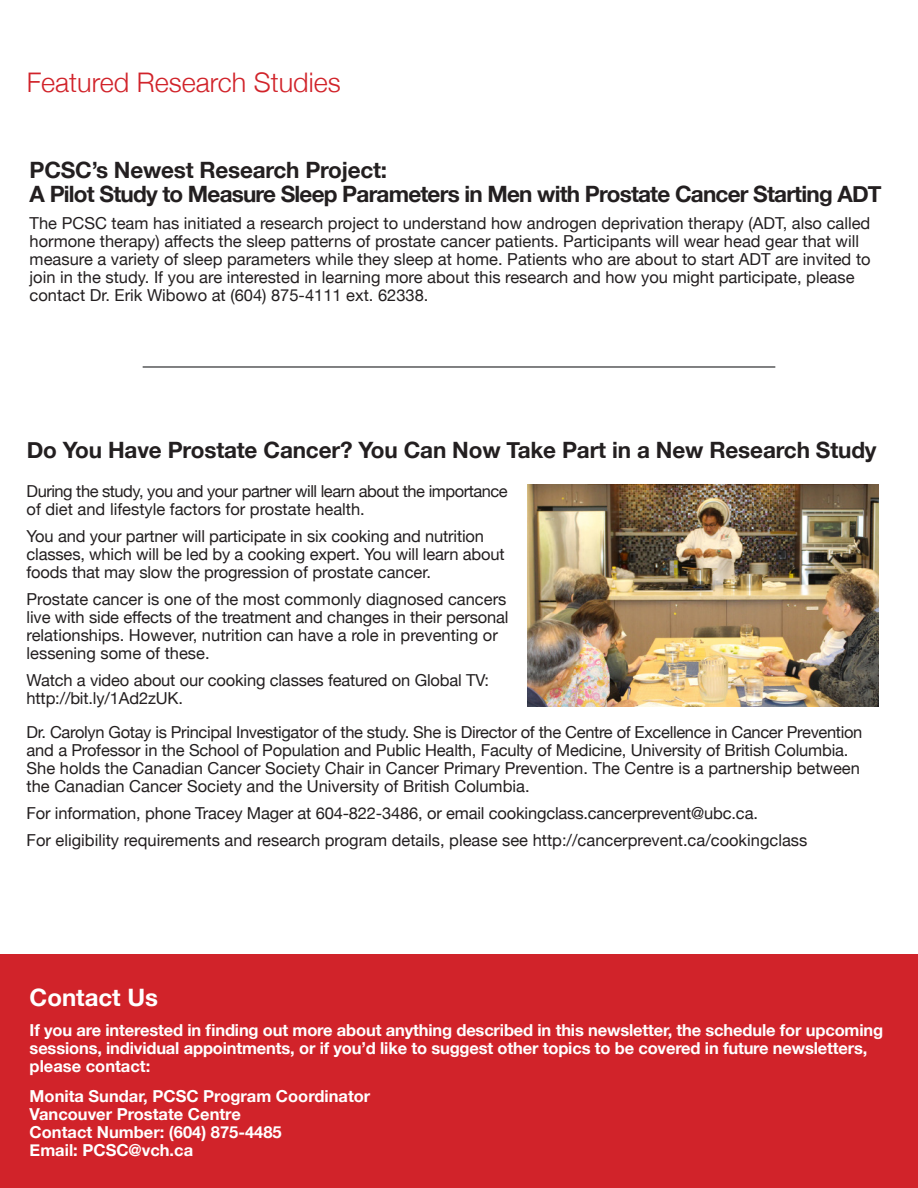
<style>
.page{position:relative;width:918px;height:1188px;background:#fff}
.page>*{position:absolute;margin:0;border:0;box-sizing:border-box;transform-origin:0 0}
.t1{font:300 27px "Helvetica Neue";color:#d1232a}
.t2{font:700 24px "Helvetica Neue";color:#fff}
.t3{font:700 22.5px/24px "Helvetica Neue";letter-spacing:-.025em;color:#231f20}
.t4{font:700 22.5px "Helvetica Neue";letter-spacing:-.005em;color:#231f20}
.t5{font:16.5px/18px "Helvetica Neue";color:#231f20}
.t6{font:700 16.5px/18px "Helvetica Neue";letter-spacing:-.01em;color:#fff}
.t7{font:16.5px/18px "Helvetica Neue";letter-spacing:-.02em;color:#231f20}
.t8{font:16.5px/18px "Helvetica Neue";letter-spacing:-.03em;color:#231f20}
</style>
<div class="page">
<div style="left:0;top:955px;width:918px;height:233px;background:#d1232a"></div>
<img style="left:527px;top:484px;width:352px;height:223px">
<hr style="left:143px;top:366px;width:632px;height:2px;background:#57585a">
<p class="t1" style="left:27px;top:61px;width:316px">Featured Research Studies</p>
<p class="t3" style="left:30px;top:159px;width:854px">PCSC’s Newest Research Project:<br>A Pilot Study to Measure Sleep Parameters in Men with Prostate Cancer Starting ADT</p>
<p class="t5" style="left:30px;top:215px;width:843px">The PCSC team has initiated a research project to understand how androgen deprivation therapy (ADT, also called hormone therapy) affects the sleep patterns of prostate cancer patients. Participants will wear head gear that will measure a variety of sleep parameters while they sleep at home. Patients who are about to start ADT are invited to join in the study. If you are interested in learning more about this research and how you might participate, please contact Dr. Erik Wibowo at (604) 875-4111 ext. 62338.</p>
<p class="t4" style="left:27px;top:432px;width:851px">Do You Have Prostate Cancer? You Can Now Take Part in a New Research Study</p>
<p class="t8" style="left:27px;top:483px;width:483px">During the study, you and your partner will learn about the importance of diet and lifestyle factors for prostate health.</p>
<p class="t5" style="left:27px;top:528px;width:480px">You and your partner will participate in six cooking and nutrition classes, which will be led by a cooking expert. You will learn about foods that may slow the progression of prostate cancer.</p>
<p class="t5" style="left:27px;top:591px;width:483px">Prostate cancer is one of the most commonly diagnosed cancers live with side effects of the treatment and changes in their personal relationships. However, nutrition can have a role in preventing or lessening some of these.</p>
<p class="t5" style="left:27px;top:672px;width:464px">Watch a video about our cooking classes featured on Global TV: http://bit.ly/1Ad2zUK.</p>
<p class="t7" style="left:27px;top:724px;width:837px">Dr. Carolyn Gotay is Principal Investigator of the study. She is Director of the Centre of Excellence in Cancer Prevention and a Professor in the School of Population and Public Health, Faculty of Medicine, University of British Columbia.</p>
<p class="t5" style="left:27px;top:760px;width:835px">She holds the Canadian Cancer Society Chair in Cancer Primary Prevention. The Centre is a partnership between</p>
<p class="t5" style="left:27px;top:778px;width:505px">the Canadian Cancer Society and the University of British Columbia.</p>
<p class="t5" style="left:27px;top:805px;width:733px">For information, phone Tracey Mager at 604-822-3486, or email cookingclass.cancerprevent@ubc.ca.</p>
<p class="t5" style="left:27px;top:832px;width:782px">For eligibility requirements and research program details, please see http://cancerprevent.ca/cookingclass</p>
<p class="t2" style="left:30px;top:979px;width:130px">Contact Us</p>
<p class="t6" style="left:30px;top:1022px;width:855px">If you are interested in finding out more about anything described in this newsletter, the schedule for upcoming sessions, individual appointments, or if you’d like to suggest other topics to be covered in future newsletters, please contact:</p>
<p class="t6" style="left:30px;top:1088px;width:342px">Monita Sundar, PCSC Program Coordinator</p>
<p class="t6" style="left:30px;top:1106px;width:213px">Vancouver Prostate Centre</p>
<p class="t6" style="left:30px;top:1124px;width:254px">Contact Number: (604) 875-4485</p>
<p class="t6" style="left:30px;top:1142px;width:165px">Email: PCSC@vch.ca</p>
</div>
